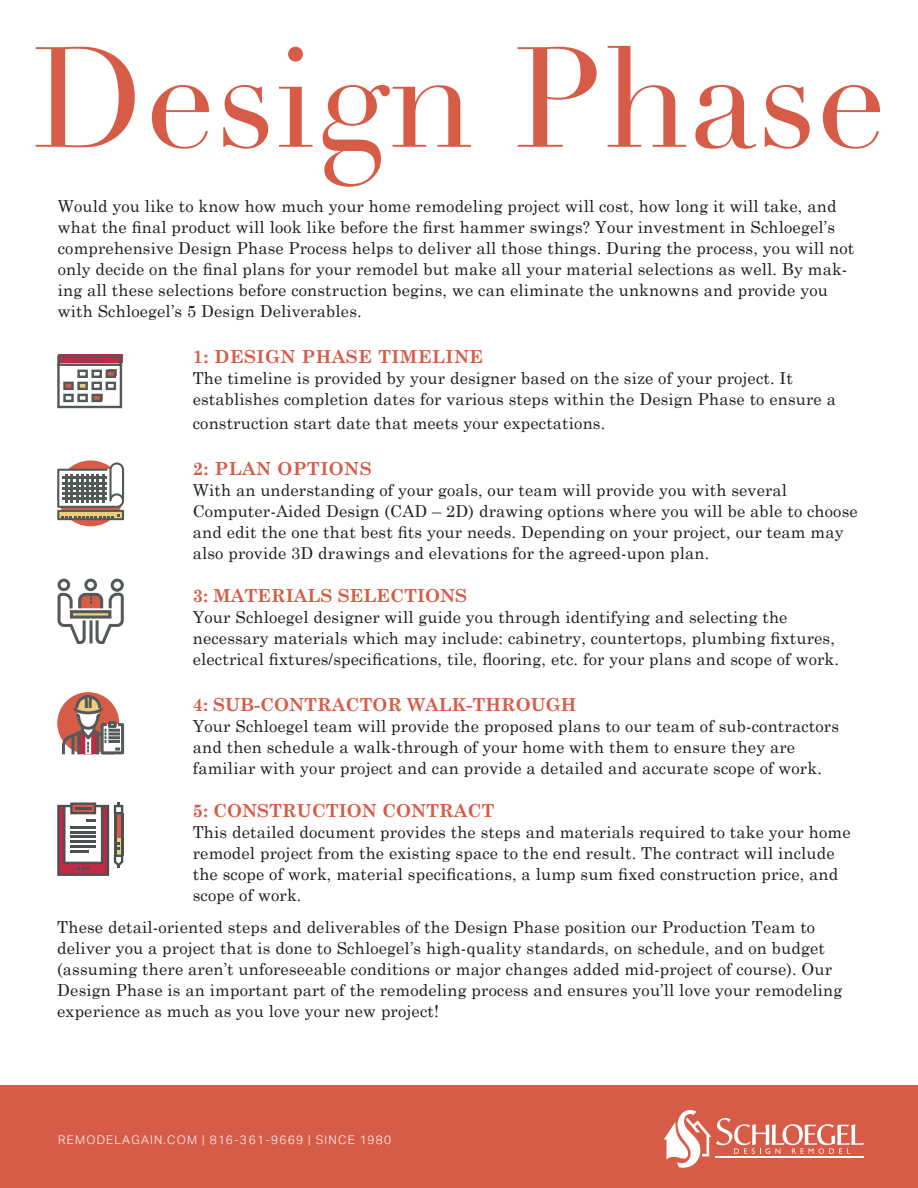
<style>
.page{position:relative;width:918px;height:1188px;background:#fff}
.page>*{position:absolute;margin:0;border:0;box-sizing:border-box;transform-origin:0 0}
.t1{font:139.95px "Didot";color:#d75c48}
.Subheader{font:700 18px "Century Schoolbook";color:#d75c48}
.Body{font:700 18px "Century Schoolbook";color:#d75c48}
.Subheader-2{font:700 18px "Century Schoolbook";letter-spacing:.025em;color:#d75c48}
.Body-2{font:700 18px "Century Schoolbook";letter-spacing:.025em;color:#d75c48}
.Body-3{font:16.5px/21px "Century Schoolbook";letter-spacing:.01em;color:#201d1e}
.t2{font:300 12px "Aktiv Grotesk";letter-spacing:.1em;color:#fff}
</style>
<div class="page">
<svg style="left:57px;top:578px;width:67px;height:66px"></svg>
<div style="left:0;top:1085px;width:918px;height:103px;background:#d75c48"></div>
<svg style="left:664px;top:1110px;width:200px;height:58px"></svg>
<svg style="left:60px;top:693px;width:65px;height:62px"></svg>
<svg style="left:57px;top:354px;width:66px;height:55px"></svg>
<svg style="left:57px;top:460px;width:67px;height:66px"></svg>
<svg style="left:57px;top:463px;width:67px;height:57px"></svg>
<svg style="left:57px;top:802px;width:66px;height:74px"></svg>
<hr style="left:75px;top:807px;width:16px;height:3px;background:#4b5052">
<p class="t1" style="left:32px;top:14px;width:857px">Design Phase</p>
<p class="Body-3" style="left:58px;top:194px;width:798px">Would you like to know how much your home remodeling project will cost, how long it will take, and what the final product will look like before the first hammer swings? Your investment in Schloegel’s comprehensive Design Phase Process helps to deliver all those things. During the process, you will not only decide on the final plans for your remodel but make all your material selections as well. By mak&shy;ing all these selections before construction begins, we can eliminate the unknowns and provide you with Schloegel’s 5 Design Deliverables.</p>
<p class="Subheader-2" style="left:193px;top:342px;width:292px">1: DESIGN PHASE TIMELINE</p>
<p class="Body-3" style="left:193px;top:366px;width:645px">The timeline is provided by your designer based on the size of your project. It establishes completion dates for various steps within the Design Phase to ensure a</p>
<p class="Body-3" style="left:193px;top:411px;width:414px">construction start date that meets your expectations.</p>
<p class="Body-2" style="left:193px;top:455px;width:180px">2: PLAN OPTIONS</p>
<p class="Body-3" style="left:193px;top:478px;width:667px">With an understanding of your goals, our team will provide you with several Computer-Aided Design (CAD – 2D) drawing options where you will be able to choose and edit the one that best fits your needs. Depending on your project, our team may also provide 3D drawings and elevations for the agreed-upon plan.</p>
<p class="Subheader" style="left:193px;top:581px;width:276px">3: MATERIALS SELECTIONS</p>
<p class="Body-3" style="left:193px;top:605px;width:648px">Your Schloegel designer will guide you through identifying and selecting the necessary materials which may include: cabinetry, countertops, plumbing fixtures, electrical fixtures/specifications, tile, flooring, etc. for your plans and scope of work.</p>
<p class="Body" style="left:193px;top:691px;width:385px">4: SUB-CONTRACTOR WALK-THROUGH</p>
<p class="Body-3" style="left:193px;top:714px;width:648px">Your Schloegel team will provide the proposed plans to our team of sub-contractors and then schedule a walk-through of your home with them to ensure they are familiar with your project and can provide a detailed and accurate scope of work.</p>
<p class="Subheader" style="left:193px;top:796px;width:303px">5: CONSTRUCTION CONTRACT</p>
<p class="Body-3" style="left:193px;top:820px;width:659px">This detailed document provides the steps and materials required to take your home remodel project from the existing space to the end result. The contract will include the scope of work, material specifications, a lump sum fixed construction price, and scope of work.</p>
<p class="Body-3" style="left:57px;top:915px;width:787px">These detail-oriented steps and deliverables of the Design Phase position our Production Team to deliver you a project that is done to Schloegel’s high-quality standards, on schedule, and on budget (assuming there aren’t unforeseeable conditions or major changes added mid-project of course). Our Design Phase is an important part of the remodeling process and ensures you’ll love your remodeling experience as much as you love your new project!</p>
<p class="t2" style="left:58px;top:1133px;width:335px">REMODELAGAIN.COM | 816-361-9669 | SINCE 1980</p>
</div>
